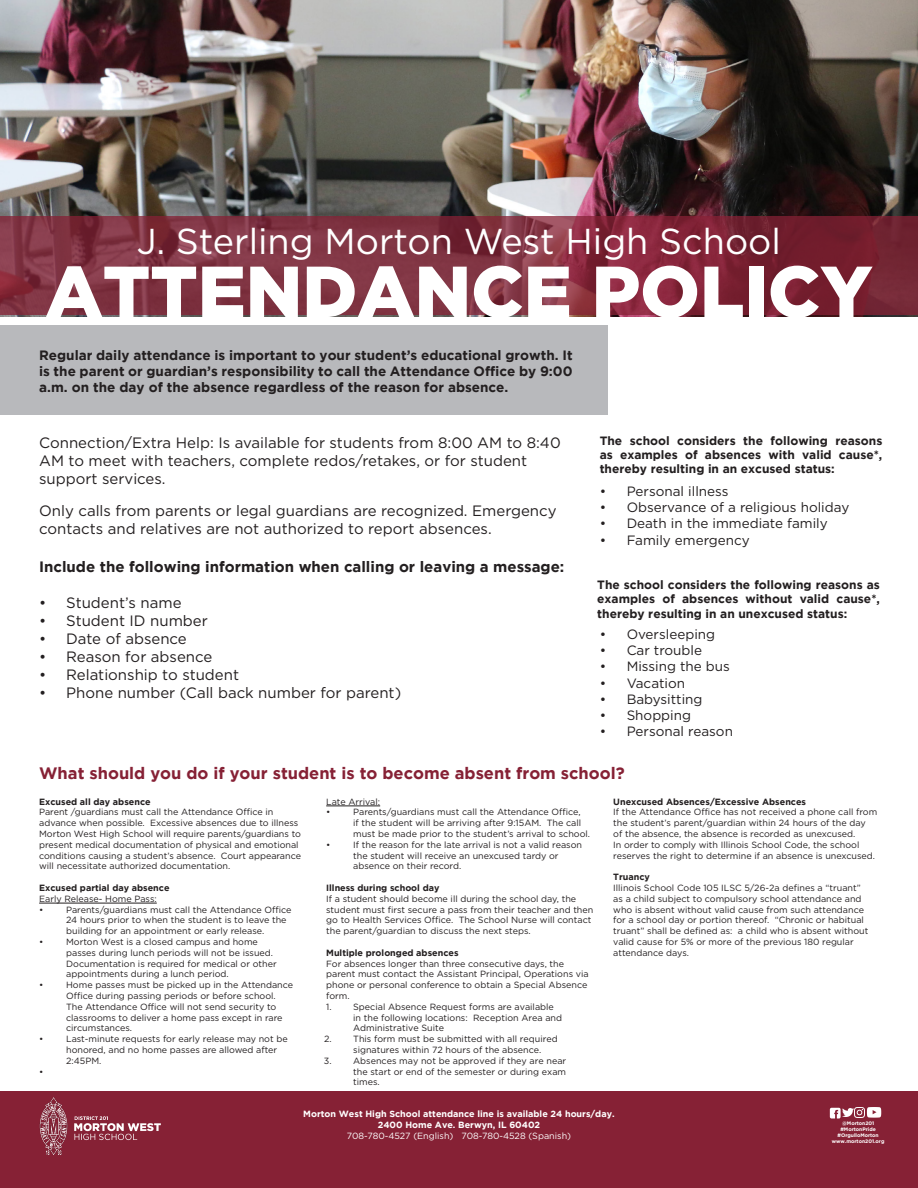
<style>
.page{position:relative;width:918px;height:1188px;background:#fff}
.page>*{position:absolute;margin:0;border:0;box-sizing:border-box;transform-origin:0 0}
.t1{font:900 72px "Gotham";color:#fff}
.t2{font:36px "Gotham";color:#fff}
.t3{font:700 16.5px "Gotham";color:#862135}
.t4{font:15px/18px "Gotham";color:#231f20}
.t5{font:700 15px "Gotham";color:#231f20}
.t6{font:700 13.5px/16.2px "Gotham";color:#231f20;text-align:justify}
.t7{font:13.5px "Gotham";color:#231f20}
.t8{font:700 12px/14.4px "Gotham";color:#231f20;text-align:justify}
.t9{font:9px/10.8px "Gotham";color:#231f20}
.t10{font:700 9px "Gotham";color:#231f20}
.t11{font:9px/10.8px "Gotham";color:#fff;text-align:center}
.t12{font:700 9px "Gotham";color:#fff}
.t13{font:700 5.1px "Gotham";color:#fff}
.s1{font-weight:700}
</style>
<div class="page">
<img style="left:0;top:0;width:918px;height:316px">
<svg style="left:0;top:216px;width:918px;height:99px;background:#7f2e3e"></svg>
<div style="left:0;top:326px;width:607px;height:89px;background:#b8b9bc"></div>
<hr style="left:39px;top:903px;width:118px;height:1px;background:#231f20">
<hr style="left:326px;top:806px;width:54px;height:1px;background:#231f20">
<div style="left:0;top:1092px;width:918px;height:96px;background:#862135"></div>
<img style="left:39px;top:1098px;width:29px;height:57px">
<svg style="left:74px;top:1116px;width:87px;height:25px"></svg>
<svg style="left:829px;top:1107px;width:32px;height:12px"></svg>
<svg style="left:842px;top:1107px;width:13px;height:12px"></svg>
<svg style="left:861px;top:1107px;width:21px;height:11px"></svg>
<p class="t2" style="left:137px;top:222px;width:646px">J. Sterling Morton West High School</p>
<p class="t1" style="left:46px;top:250px;width:828px">ATTENDANCE POLICY</p>
<p class="t6" style="left:39px;top:347px;width:535px">Regular daily attendance is important to your student’s educational growth. It is the parent or guardian’s responsibility to call the Attendance Office by 9:00 a.m. on the day of the absence regardless of the reason for absence.</p>
<p class="t8" style="left:600px;top:433px;width:284px">The school considers the following reasons as examples of absences with valid cause*, thereby resulting in an excused status:</p>
<p class="t7" style="left:600px;top:484px;width:130px">• Personal illness</p>
<p class="t7" style="left:600px;top:500px;width:251px">• Observance of a religious holiday</p>
<p class="t7" style="left:600px;top:516px;width:230px">• Death in the immediate family</p>
<p class="t7" style="left:600px;top:532px;width:152px">• Family emergency</p>
<p class="t4" style="left:39px;top:434px;width:523px">Connection/Extra Help: Is available for students from 8:00 AM to 8:40<br>AM to meet with teachers, complete redos/retakes, or for student support services.</p>
<p class="t4" style="left:39px;top:501px;width:519px">Only calls from parents or legal guardians are recognized. Emergency contacts and relatives are not authorized to report absences.</p>
<p class="t5" style="left:39px;top:558px;width:527px">Include the following information when calling or leaving a message:</p>
<p class="t4" style="left:39px;top:593px;width:144px">• Student’s name</p>
<p class="t4" style="left:39px;top:611px;width:170px">• Student ID number</p>
<p class="t4" style="left:39px;top:629px;width:149px">• Date of absence</p>
<p class="t4" style="left:39px;top:647px;width:175px">• Reason for absence</p>
<p class="t4" style="left:39px;top:665px;width:201px">• Relationship to student</p>
<p class="t4" style="left:39px;top:683px;width:364px">• Phone number (Call back number for parent)</p>
<p class="t8" style="left:597px;top:577px;width:284px">The school considers the following reasons as examples of absences without valid cause*, thereby resulting in an unexcused status:</p>
<p class="t7" style="left:600px;top:627px;width:117px">• Oversleeping</p>
<p class="t7" style="left:600px;top:643px;width:104px">• Car trouble</p>
<p class="t7" style="left:600px;top:659px;width:132px">• Missing the bus</p>
<p class="t7" style="left:600px;top:675px;width:87px">• Vacation</p>
<p class="t7" style="left:600px;top:692px;width:104px">• Babysitting</p>
<p class="t7" style="left:600px;top:708px;width:93px">• Shopping</p>
<p class="t7" style="left:600px;top:724px;width:135px">• Personal reason</p>
<p class="t3" style="left:39px;top:763px;width:587px">What should you do if your student is to become absent from school?</p>
<p class="t10" style="left:39px;top:796px;width:113px">Excused all day absence</p>
<p class="t9" style="left:39px;top:807px;width:236px">Parent /guardians must call the Attendance Office in</p>
<p class="t9" style="left:39px;top:818px;width:263px">advance when possible. Excessive absences due to illness Morton West High School will require parents/guardians to present medical documentation of physical and emotional conditions causing a student’s absence. Court appearance will necessitate authorized documentation.</p>
<p class="t10" style="left:39px;top:883px;width:132px">Excused partial day absence</p>
<p class="t9" style="left:39px;top:893px;width:119px">Early Release- Home Pass:</p>
<p class="t9" style="left:39px;top:904px;width:6px">•</p>
<p class="t9" style="left:66px;top:904px;width:227px">Parents/guardians must call the Attendance Office<br>24 hours prior to when the student is to leave the building for an appointment or early release.</p>
<p class="t9" style="left:39px;top:936px;width:6px">•</p>
<p class="t9" style="left:66px;top:936px;width:212px">Morton West is a closed campus and home passes during lunch periods will not be issued.<br>Documentation is required for medical or other appointments during a lunch period.</p>
<p class="t9" style="left:39px;top:980px;width:6px">•</p>
<p class="t9" style="left:66px;top:980px;width:228px">Home passes must be picked up in the Attendance Office during passing periods or before school.<br>The Attendance Office will not send security to classrooms to deliver a home pass except in rare circumstances.</p>
<p class="t9" style="left:39px;top:1034px;width:6px">•</p>
<p class="t9" style="left:66px;top:1034px;width:223px">Last-minute requests for early release may not be honored, and no home passes are allowed after<br>2:45PM.</p>
<p class="t9" style="left:39px;top:1066px;width:6px">•</p>
<p class="t10" style="left:613px;top:796px;width:194px">Unexcused Absences/Excessive Absences</p>
<p class="t9" style="left:613px;top:807px;width:265px">If the Attendance Office has not received a phone call from the student’s parent/guardian within 24 hours of the day<br>of the absence, the absence is recorded as unexcused.<br>In order to comply with Illinois School Code, the school reserves the right to determine if an absence is unexcused.</p>
<p class="t10" style="left:613px;top:872px;width:38px">Truancy</p>
<p class="t9" style="left:613px;top:882px;width:257px">Illinois School Code 105 ILSC 5/26-2a defines a “truant” as a child subject to compulsory school attendance and who is absent without valid cause from such attendance for a school day or portion thereof. “Chronic or habitual truant” shall be defined as: a child who is absent without valid cause for 5% or more of the previous 180 regular attendance days.</p>
<p class="t9" style="left:326px;top:796px;width:55px">Late Arrival:</p>
<p class="t9" style="left:326px;top:807px;width:6px">•</p>
<p class="t9" style="left:353px;top:807px;width:238px">Parents/guardians must call the Attendance Office,<br>if the student will be arriving after 9:15AM. The call must be made prior to the student’s arrival to school.</p>
<p class="t9" style="left:326px;top:839px;width:6px">•</p>
<p class="t9" style="left:353px;top:839px;width:230px">If the reason for the late arrival is not a valid reason the student will receive an unexcused tardy or absence on their record.</p>
<p class="t10" style="left:326px;top:883px;width:115px">Illness during school day</p>
<p class="t9" style="left:326px;top:893px;width:269px">If a student should become ill during the school day, the student must first secure a pass from their teacher and then go to Health Services Office. The School Nurse will contact the parent/guardian to discuss the next steps.</p>
<p class="t10" style="left:326px;top:948px;width:134px">Multiple prolonged absences</p>
<p class="t9" style="left:326px;top:958px;width:264px">For absences longer than three consecutive days, the parent must contact the Assistant Principal, Operations via phone or personal conference to obtain a Special Absence form.</p>
<p class="t9" style="left:353px;top:1001px;width:210px;text-indent:-27px">1. Special Absence Request forms are available in the following locations: Reception Area and<br>Administrative Suite</p>
<p class="t9" style="left:353px;top:1034px;width:206px;text-indent:-29px">2. This form must be submitted with all required signatures within 72 hours of the absence.</p>
<p class="t9" style="left:353px;top:1055px;width:214px;text-align:justify;text-indent:-29px">3. Absences may not be approved if they are near the start or end of the semester or during exam times.</p>
<p class="t12" style="left:303px;top:1109px;width:313px">Morton West High School attendance line is available 24 hours/day.</p>
<p class="t11" style="left:347px;top:1120px;width:226px"><span class="s1">2400 Home Ave. Berwyn, IL 60402<br></span>708-780-4527 (English) 708-780-4528 (Spanish)</p>
<p class="t13" style="left:842px;top:1120px;width:34px">@Morton201</p>
<p class="t13" style="left:840px;top:1126px;width:37px">#MortonPride</p>
<p class="t13" style="left:838px;top:1132px;width:43px">#OrgulloMorton</p>
<p class="t13" style="left:832px;top:1138px;width:54px">www.morton201.org</p>
</div>
